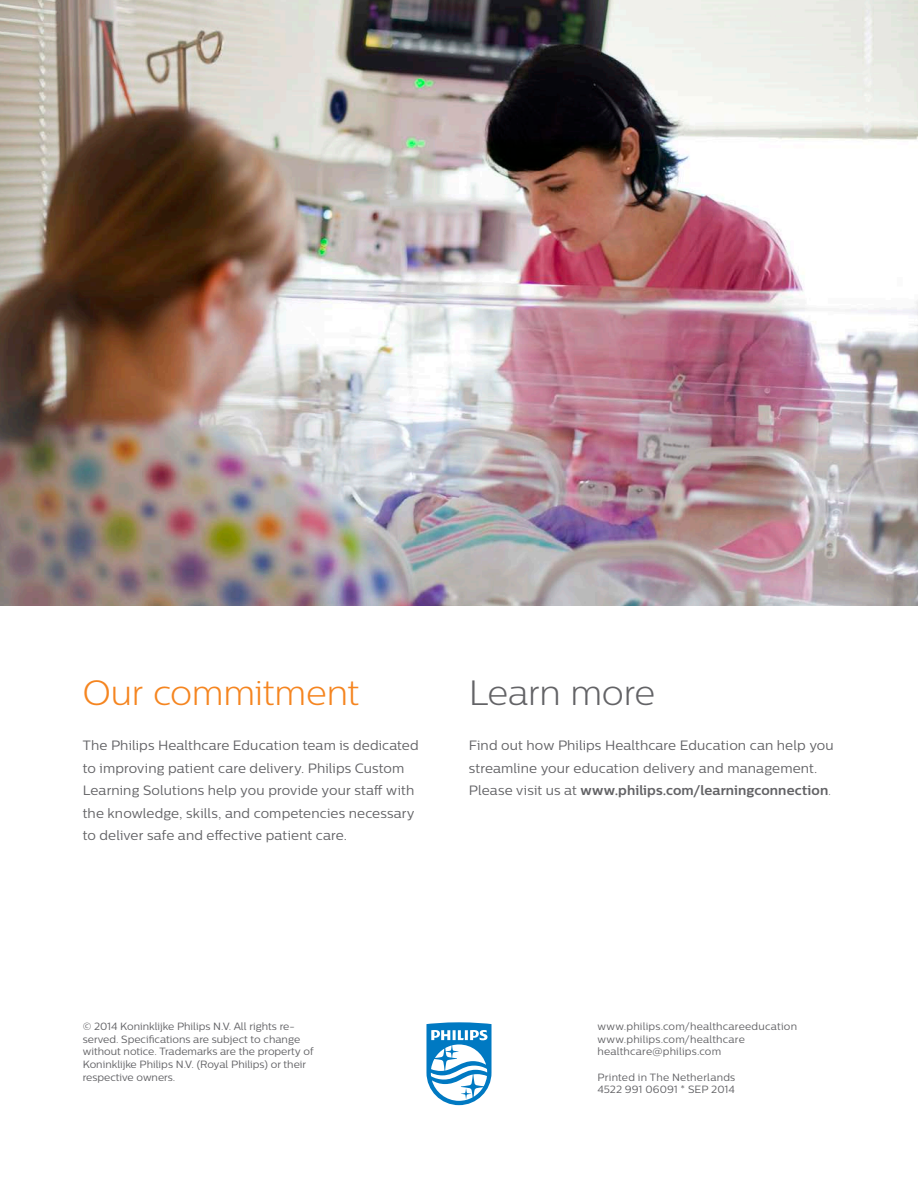
<style>
.page{position:relative;width:918px;height:1188px;background:#fff}
.page>*{position:absolute;margin:0;border:0;box-sizing:border-box;transform-origin:0 0}
._05_Main_Heading_Sma{font:300 35.1px "Centrale Sans";letter-spacing:-.01em;color:#f58520}
._05_Main_Heading_Sma-2{font:300 35.1px "Centrale Sans";letter-spacing:-.01em;color:#636366}
._03_Introduction{font:13.5px/22.5px "Centrale Sans";letter-spacing:.01em;color:#636366}
.t1{font:10.5px/12.6px "Centrale Sans";color:#636366}
.t2{font:10.5px "Centrale Sans";letter-spacing:.02em;color:#636366}
.s1{font-weight:700}
.s2{font-weight:300}
</style>
<div class="page">
<svg style="left:426px;top:1022px;width:66px;height:83px"></svg>
<img style="left:0;top:0;width:918px;height:605px">
<p class="_05_Main_Heading_Sma" style="left:83px;top:673px;width:278px">Our commitment</p>
<p class="_03_Introduction" style="left:83px;top:734px;width:337px">The Philips Healthcare Education team is dedicated to improving patient care delivery. Philips Custom Learning Solutions help you provide your staff with the knowledge, skills, and competencies necessary to deliver safe and effective patient care.</p>
<p class="_05_Main_Heading_Sma-2" style="left:469px;top:673px;width:188px">Learn more</p>
<p class="_03_Introduction" style="left:469px;top:734px;width:366px">Find out how Philips Healthcare Education can help you streamline your education delivery and management.<br>Please visit us at <span class="s1">www.philips.com/learningconnection</span><span class="s2">.</span></p>
<p class="t1" style="left:83px;top:1020px;width:232px">© 2014 Koninklijke Philips N.V. All rights re&shy;served. Specifications are subject to change without notice. Trademarks are the property of Koninklijke Philips N.V. (Royal Philips) or their respective owners.</p>
<p class="t2" style="left:597px;top:1020px;width:201px">www.philips.com/healthcareeducation</p>
<p class="t2" style="left:597px;top:1033px;width:149px">www.philips.com/healthcare</p>
<p class="t2" style="left:597px;top:1046px;width:125px">healthcare@philips.com</p>
<p class="t2" style="left:597px;top:1071px;width:139px">Printed in The Netherlands</p>
<p class="t1" style="left:597px;top:1083px;width:139px">4522 991 06091 * SEP 2014</p>
</div>
